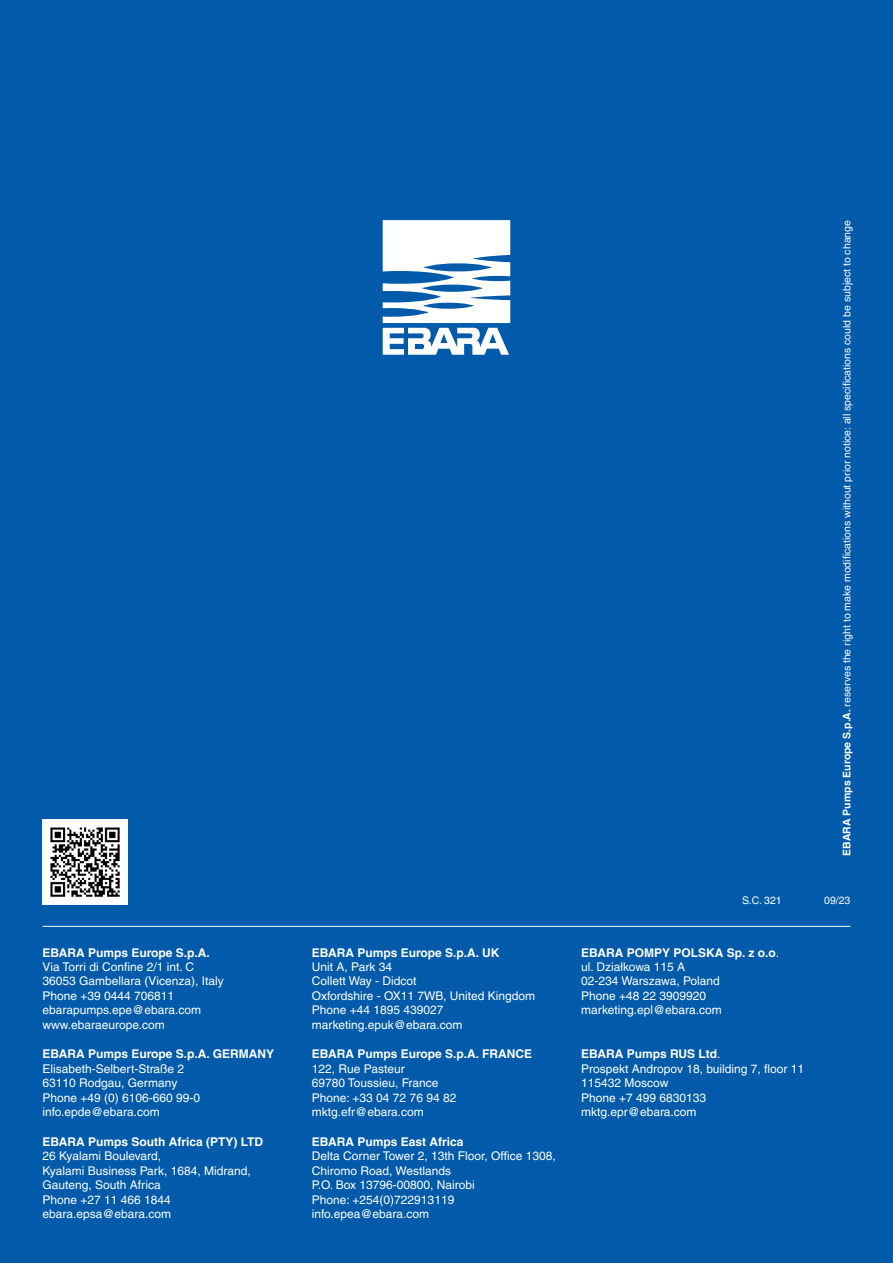
<style>
.page{position:relative;width:893px;height:1263px;background:#015aaa}
.page>*{position:absolute;margin:0;border:0;box-sizing:border-box;transform-origin:0 0}
.t1{font:12px "Helvetica LT Pro";color:#fff}
.t2{font:700 12px "Helvetica LT Pro";color:#fff}
.t3{font:10.5px "Helvetica LT Pro";color:#fff}
.s1{font-weight:700}
.s2{font-weight:400}
</style>
<div class="page">
<svg style="left:383px;top:220px;width:127px;height:135px"></svg>
<img style="left:43px;top:820px;width:85px;height:85px">
<hr style="left:43px;top:926px;width:807px;height:1px;background:#fff">
<p class="t2" style="left:43px;top:945px;width:169px">EBARA Pumps Europe S.p.A.</p>
<p class="t1" style="left:43px;top:960px;width:153px">Via Torri di Confine 2/1 int. C</p>
<p class="t1" style="left:43px;top:974px;width:183px">36053 Gambellara (Vicenza), Italy</p>
<p class="t1" style="left:43px;top:988px;width:133px">Phone +39 0444 706811</p>
<p class="t1" style="left:43px;top:1003px;width:160px">ebarapumps.epe@ebara.com</p>
<p class="t1" style="left:43px;top:1017px;width:124px">www.ebaraeurope.com</p>
<p class="t2" style="left:43px;top:1047px;width:233px">EBARA Pumps Europe S.p.A. GERMANY</p>
<p class="t1" style="left:43px;top:1062px;width:143px">Elisabeth-Selbert-Straße 2</p>
<p class="t1" style="left:43px;top:1076px;width:136px">63110 Rodgau, Germany</p>
<p class="t1" style="left:43px;top:1090px;width:159px">Phone +49 (0) 6106-660 99-0</p>
<p class="t1" style="left:43px;top:1105px;width:119px">info.epde@ebara.com</p>
<p class="t2" style="left:43px;top:1134px;width:222px">EBARA Pumps South Africa (PTY) LTD</p>
<p class="t1" style="left:43px;top:1149px;width:120px">26 Kyalami Boulevard,</p>
<p class="t1" style="left:43px;top:1163px;width:210px">Kyalami Business Park, 1684, Midrand,</p>
<p class="t1" style="left:43px;top:1178px;width:120px">Gauteng, South Africa</p>
<p class="t1" style="left:43px;top:1192px;width:130px">Phone +27 11 466 1844</p>
<p class="t1" style="left:43px;top:1207px;width:130px">ebara.epsa@ebara.com</p>
<p class="t2" style="left:312px;top:945px;width:189px">EBARA Pumps Europe S.p.A. UK</p>
<p class="t1" style="left:312px;top:960px;width:82px">Unit A, Park 34</p>
<p class="t1" style="left:312px;top:974px;width:106px">Collett Way - Didcot</p>
<p class="t1" style="left:312px;top:988px;width:225px">Oxfordshire - OX11 7WB, United Kingdom</p>
<p class="t1" style="left:312px;top:1003px;width:133px">Phone +44 1895 439027</p>
<p class="t1" style="left:312px;top:1017px;width:152px">marketing.epuk@ebara.com</p>
<p class="t2" style="left:312px;top:1047px;width:222px">EBARA Pumps Europe S.p.A. FRANCE</p>
<p class="t1" style="left:312px;top:1062px;width:94px">122, Rue Pasteur</p>
<p class="t1" style="left:312px;top:1076px;width:128px">69780 Toussieu, France</p>
<p class="t1" style="left:312px;top:1090px;width:146px">Phone: +33 04 72 76 94 82</p>
<p class="t1" style="left:312px;top:1105px;width:114px">mktg.efr@ebara.com</p>
<p class="t2" style="left:312px;top:1134px;width:153px">EBARA Pumps East Africa</p>
<p class="t1" style="left:312px;top:1149px;width:246px">Delta Corner Tower 2, 13th Floor, Office 1308,</p>
<p class="t1" style="left:312px;top:1163px;width:141px">Chiromo Road, Westlands</p>
<p class="t1" style="left:312px;top:1178px;width:165px">P.O. Box 13796-00800, Nairobi</p>
<p class="t1" style="left:312px;top:1192px;width:144px">Phone: +254(0)722913119</p>
<p class="t1" style="left:312px;top:1207px;width:119px">info.epea@ebara.com</p>
<p class="t3" style="left:841px;top:855px;width:637px;rotate:-90deg"><span class="s1">EBARA Pumps Europe S.p.A.</span> reserves the right to make modifications without prior notice: all specifications could be subject to change</p>
<p class="t3" style="left:742px;top:894px;width:41px">S.C. 321</p>
<p class="t3" style="left:824px;top:894px;width:28px">09/23</p>
<p class="t2" style="left:581px;top:945px;width:199px">EBARA POMPY POLSKA Sp. z o.o<span class="s2">.</span></p>
<p class="t1" style="left:581px;top:960px;width:106px">ul. Działkowa 115 A</p>
<p class="t1" style="left:581px;top:974px;width:140px">02-234 Warszawa, Poland</p>
<p class="t1" style="left:581px;top:988px;width:127px">Phone +48 22 3909920</p>
<p class="t1" style="left:581px;top:1003px;width:142px">marketing.epl@ebara.com</p>
<p class="t2" style="left:581px;top:1047px;width:141px">EBARA Pumps RUS Ltd<span class="s2">.</span></p>
<p class="t1" style="left:581px;top:1062px;width:225px">Prospekt Andropov 18, building 7, floor 11</p>
<p class="t1" style="left:581px;top:1076px;width:89px">115432 Moscow</p>
<p class="t1" style="left:581px;top:1090px;width:127px">Phone +7 499 6830133</p>
<p class="t1" style="left:581px;top:1105px;width:117px">mktg.epr@ebara.com</p>
</div>
